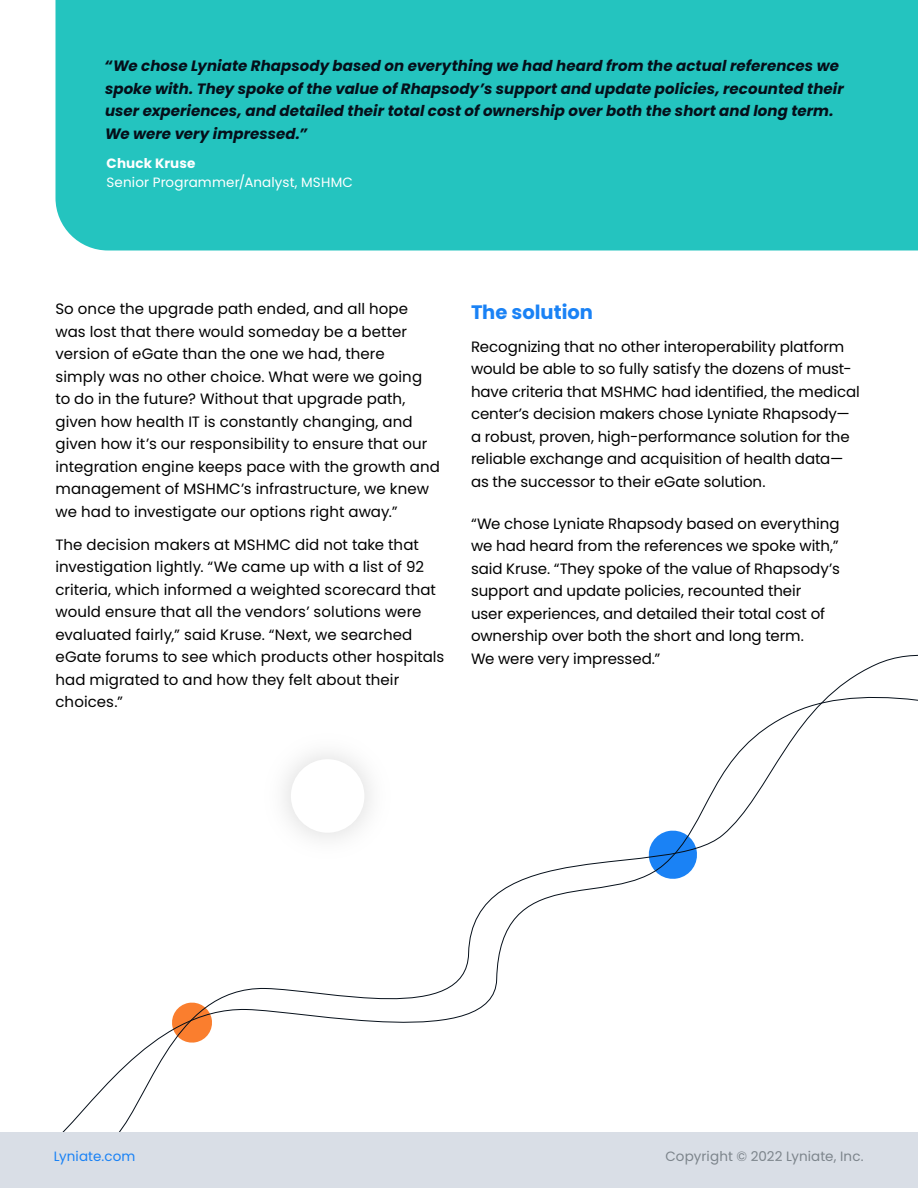
<style>
.page{position:relative;width:918px;height:1188px;background:#fff}
.page>*{position:absolute;margin:0;border:0;box-sizing:border-box;transform-origin:0 0}
.t1{font:700 19.5px "Poppins";color:#1a82f5}
.t2{font:15px/22.5px "Poppins";color:#000}
.t3{font:italic 700 15px/22.5px "Poppins";letter-spacing:.005em;color:#050f1a}
.t4{font:13.5px "Poppins";letter-spacing:.01em;color:#fff}
.t5{font:13.5px "Poppins";letter-spacing:.01em;color:#7d858c}
.t6{font:13.5px "Poppins";letter-spacing:.01em;color:#1a82f5}
.t7{font:700 13.5px "Poppins";letter-spacing:.01em;color:#fff}
</style>
<div class="page">
<svg style="left:108px;top:654px;width:810px;height:478px"></svg>
<div style="left:0;top:1132px;width:918px;height:56px;background:#d9dee6"></div>
<div style="left:56px;top:0;width:862px;height:250px;background:#24c4bf"></div>
<img style="left:253px;top:722px;width:149px;height:148px">
<div style="left:291px;top:759px;width:73px;height:74px;background:#fff;border-radius:50%"></div>
<p class="t3" style="left:105px;top:55px;width:740px">“We chose Lyniate Rhapsody based on everything we had heard from the actual references we spoke with. They spoke of the value of Rhapsody’s support and update policies, recounted their user experiences, and detailed their total cost of ownership over both the short and long term.<br>We were very impressed.”</p>
<p class="t7" style="left:107px;top:155px;width:90px">Chuck Kruse</p>
<p class="t4" style="left:107px;top:175px;width:248px">Senior Programmer/Analyst, MSHMC</p>
<p class="t2" style="left:56px;top:298px;width:386px">So once the upgrade path ended, and all hope was lost that there would someday be a better version of eGate than the one we had, there<br>simply was no other choice. What were we going to do in the future? Without that upgrade path, given how health IT is constantly changing, and given how it’s our responsibility to ensure that our integration engine keeps pace with the growth and management of MSHMC’s infrastructure, we knew we had to investigate our options right away.”</p>
<p class="t2" style="left:56px;top:533px;width:390px">The decision makers at MSHMC did not take that investigation lightly. “We came up with a list of 92 criteria, which informed a weighted scorecard that would ensure that all the vendors’ solutions were evaluated fairly,” said Kruse. “Next, we searched eGate forums to see which products other hospitals had migrated to and how they felt about their choices.”</p>
<h1 class="t1" style="left:471px;top:301px;width:124px">The solution</h1>
<p class="t2" style="left:471px;top:336px;width:390px">Recognizing that no other interoperability platform would be able to so fully satisfy the dozens of must&shy;have criteria that MSHMC had identified, the medical center’s decision makers chose Lyniate Rhapsody— a robust, proven, high-performance solution for the reliable exchange and acquisition of health data— as the successor to their eGate solution.</p>
<p class="t2" style="left:471px;top:513px;width:370px">“We chose Lyniate Rhapsody based on everything we had heard from the references we spoke with,” said Kruse. “They spoke of the value of Rhapsody’s support and update policies, recounted their<br>user experiences, and detailed their total cost of ownership over both the short and long term.<br>We were very impressed.”</p>
<p class="t6" style="left:54px;top:1149px;width:83px">Lyniate.com</p>
<p class="t5" style="left:666px;top:1149px;width:200px">Copyright © 2022 Lyniate, Inc.</p>
</div>
